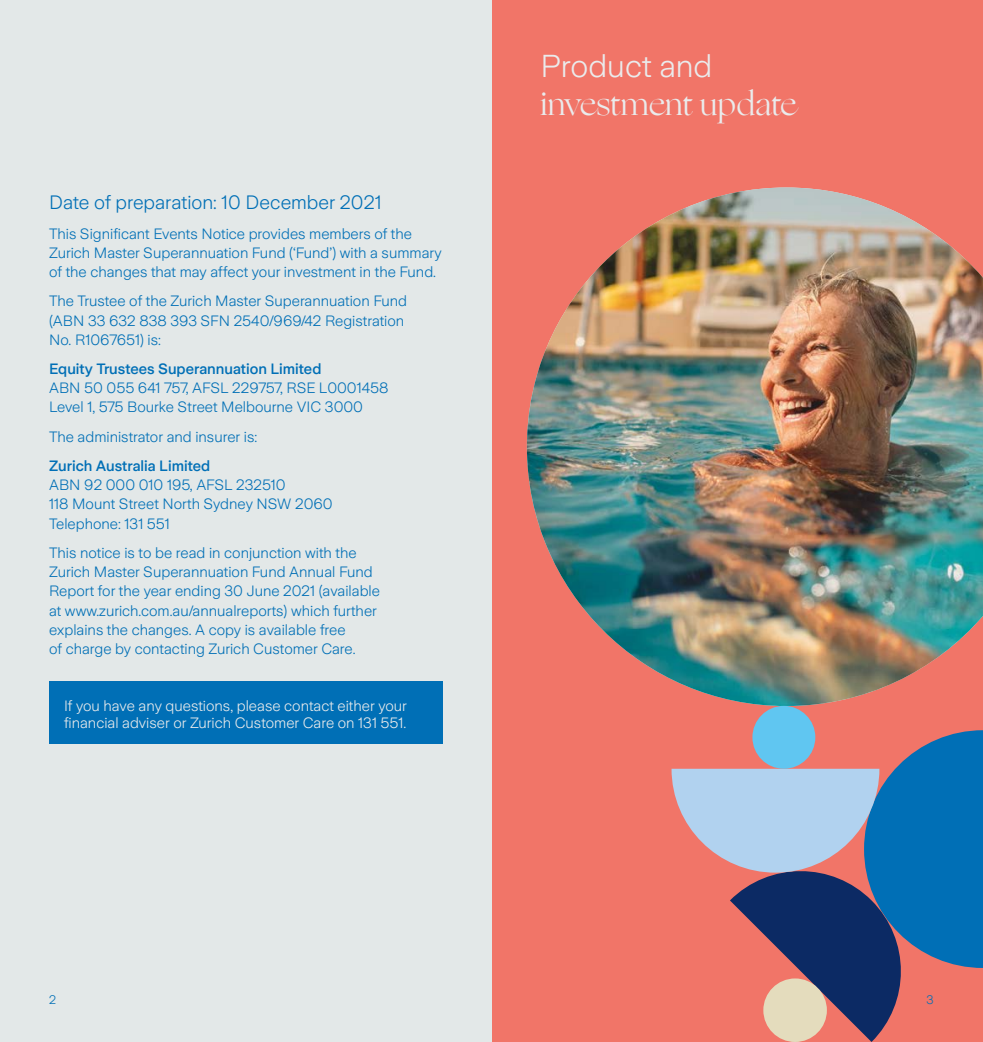
<style>
.page{position:relative;width:983px;height:1042px;background:#fff}
.page>*{position:absolute;margin:0;border:0;box-sizing:border-box;transform-origin:0 0}
.t1{font:31.5px "Ogg";color:#eaebec}
.t2{font:300 31.5px "Zurich Sans";color:#eaebec}
.t3{font:300 19.25px "Zurich Sans";color:#006fb6}
.t4{font:300 14.88px/19.2px "Zurich Sans";color:#006fb6}
.t5{font:300 14.88px/17.5px "Zurich Sans";color:#eaebec}
.t6{font:500 14.88px "Zurich Sans";color:#006fb6}
.t7{font:300 12.25px "Zurich Sans";color:#006fb6}
</style>
<div class="page">
<div style="left:491px;top:0;width:491px;height:1042px;background:#f17568"></div>
<img style="left:526px;top:187px;width:456px;height:519px">
<svg style="left:671px;top:730px;width:311px;height:312px"></svg>
<div style="left:752px;top:706px;width:63px;height:63px;background:#60c6f1;border-radius:50%"></div>
<div style="left:0;top:0;width:491px;height:1042px;background:#e3e8e8"></div>
<div style="left:49px;top:681px;width:393px;height:63px;background:#006fb6"></div>
<p class="t3" style="left:49px;top:192px;width:334px">Date of preparation: 10 December 2021</p>
<p class="t4" style="left:49px;top:224px;width:394px">This Significant Events Notice provides members of the<br>Zurich Master Superannuation Fund (‘Fund’) with a summary of the changes that may affect your investment in the Fund.</p>
<p class="t4" style="left:49px;top:292px;width:359px">The Trustee of the Zurich Master Superannuation Fund (ABN 33 632 838 393 SFN 2540/969/42 Registration<br>No. R1067651) is:</p>
<p class="t6" style="left:49px;top:361px;width:274px">Equity Trustees Superannuation Limited</p>
<p class="t4" style="left:49px;top:379px;width:341px">ABN 50 055 641 757, AFSL 229757, RSE L0001458<br>Level 1, 575 Bourke Street Melbourne VIC 3000</p>
<p class="t4" style="left:49px;top:427px;width:209px">The administrator and insurer is:</p>
<p class="t6" style="left:49px;top:457px;width:163px">Zurich Australia Limited</p>
<p class="t4" style="left:49px;top:475px;width:285px">ABN 92 000 010 195, AFSL 232510<br>118 Mount Street North Sydney NSW 2060<br>Telephone: 131 551</p>
<p class="t4" style="left:49px;top:543px;width:332px">This notice is to be read in conjunction with the Zurich Master Superannuation Fund Annual Fund Report for the year ending 30 June 2021 (available at www.zurich.com.au/annualreports) which further explains the changes. A copy is available free<br>of charge by contacting Zurich Customer Care.</p>
<p class="t5" style="left:64px;top:697px;width:344px">If you have any questions, please contact either your financial adviser or Zurich Customer Care on 131 551.</p>
<h1 class="t2" style="left:540px;top:49px;width:173px">Product and</h1>
<h1 class="t1" style="left:540px;top:84px;width:257px">investment update</h1>
<p class="t7" style="left:49px;top:993px;width:8px">2</p>
<p class="t7" style="left:926px;top:993px;width:9px">3</p>
</div>
